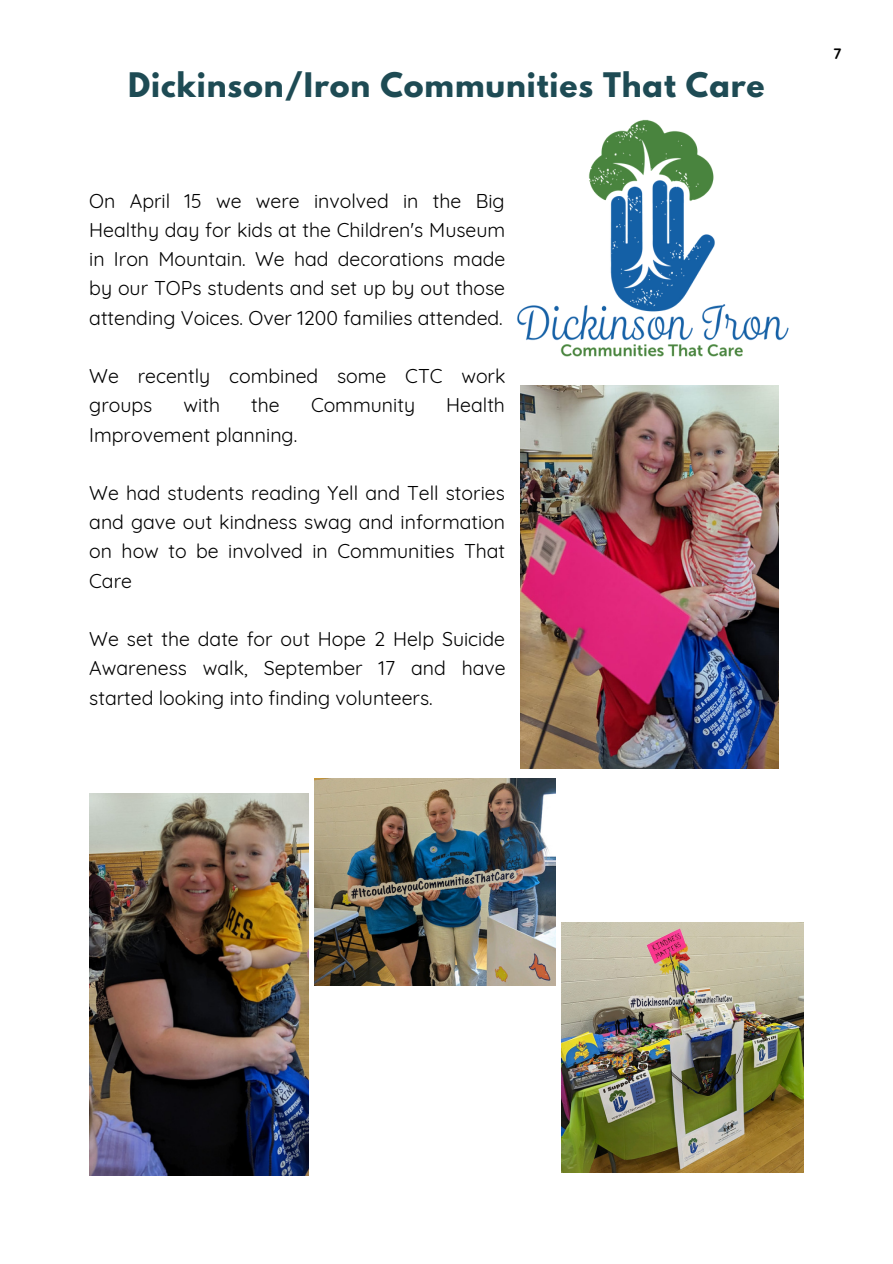
<style>
.page{position:relative;width:893px;height:1264px;background:#fff}
.page>*{position:absolute;margin:0;border:0;box-sizing:border-box;transform-origin:0 0}
.t1{font:700 30px "League Spartan";letter-spacing:.03em;color:#1e4b54}
.t2{font:19.5px/29.2px "Quicksand";color:#000;text-align:justify}
.t3{font:700 15px "Quicksand";color:#000}
</style>
<div class="page">
<img style="left:517px;top:119px;width:272px;height:278px">
<img style="left:561px;top:922px;width:242px;height:250px">
<img style="left:314px;top:778px;width:242px;height:207px">
<img style="left:521px;top:386px;width:257px;height:382px">
<img style="left:89px;top:793px;width:219px;height:382px">
<h1 class="t1" style="left:128px;top:70px;width:638px">Dickinson/Iron Communities That Care</h1>
<p class="t2" style="left:89px;top:186px;width:417px">On April 15 we were involved in the Big Healthy day for kids at the Children's Museum in Iron Mountain. We had decorations made by our TOPs students and set up by out those attending Voices. Over 1200 families attended.</p>
<p class="t2" style="left:89px;top:361px;width:417px">We recently combined some CTC work groups</p>
<p class="t2" style="left:183px;top:390px;width:38px">with</p>
<p class="t2" style="left:251px;top:390px;width:30px">the</p>
<p class="t2" style="left:311px;top:390px;width:106px">Community</p>
<p class="t2" style="left:446px;top:390px;width:60px">Health</p>
<p class="t2" style="left:89px;top:419px;width:209px">Improvement planning.</p>
<p class="t2" style="left:89px;top:478px;width:417px">We had students reading Yell and Tell stories and gave out kindness swag and information on how to be involved in Communities That Care</p>
<p class="t2" style="left:89px;top:624px;width:418px">We set the date for out Hope 2 Help Suicide Awareness walk, September 17 and have started looking into finding volunteers.</p>
<p class="t3" style="left:833px;top:44px;width:10px">7</p>
</div>
